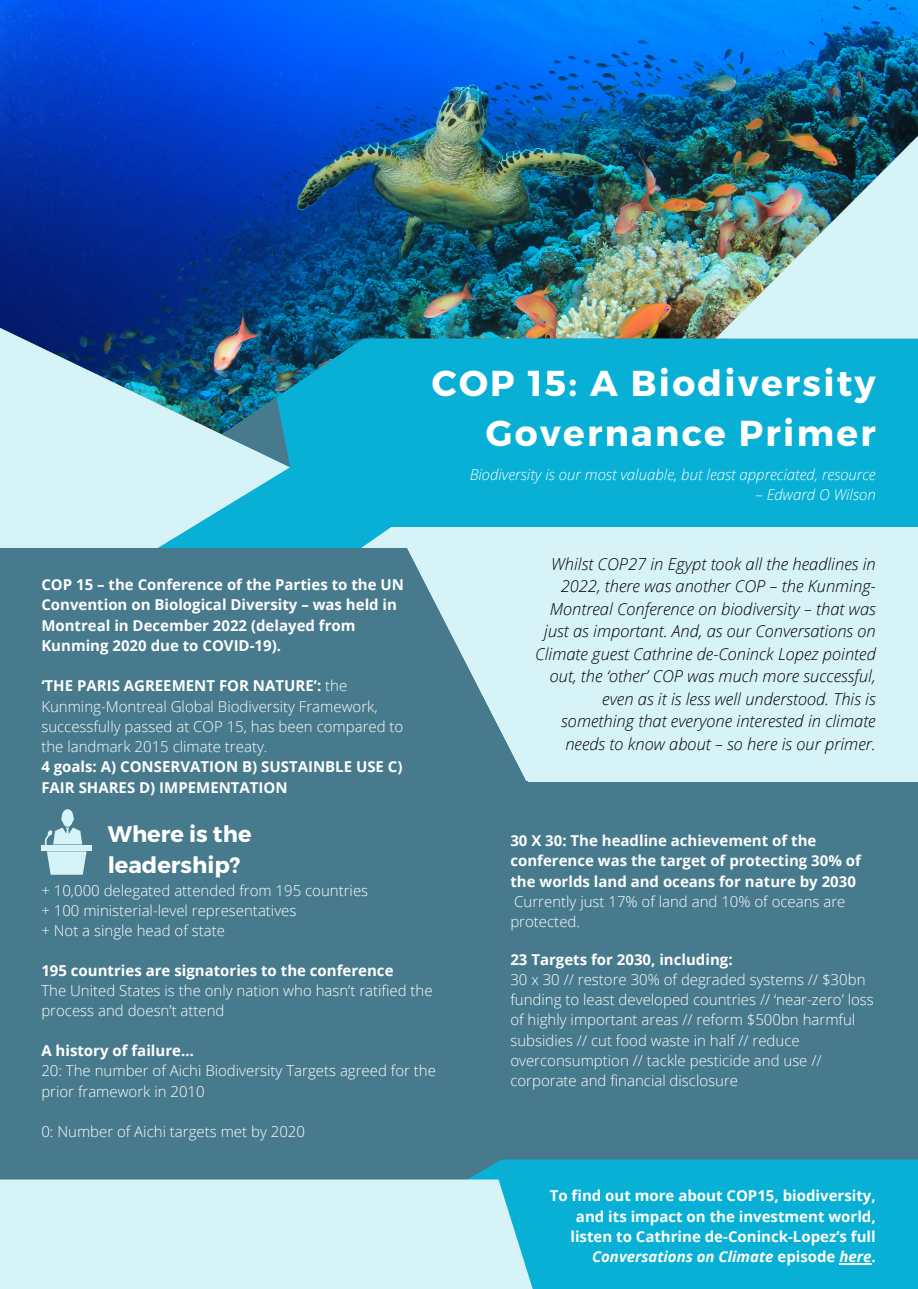
<style>
.page{position:relative;width:918px;height:1289px;background:#fff}
.page>*{position:absolute;margin:0;border:0;box-sizing:border-box;transform-origin:0 0}
.t1{font:700 36px "Montserrat";letter-spacing:.065em;color:#fff}
.t2{font:700 22.5px "Montserrat";color:#fff}
.t3{font:italic 300 16.5px/22.5px "Open Sans";color:#000;text-align:right}
.t4{font:300 15px/20.2px "Open Sans";color:#fff}
.t5{font:700 15px/20.2px "Open Sans";color:#fff}
.t6{font:italic 300 15px "Open Sans";color:#fff}
.s1{font-weight:700}
.s2{font-style:italic}
</style>
<div class="page">
<div style="left:0;top:0;width:918px;height:1288px;background:#477a8d"></div>
<img style="left:0;top:0;width:918px;height:338px">
<svg style="left:290px;top:338px;width:628px;height:210px;fill:#08b0d5"></svg>
<svg style="left:0;top:328px;width:290px;height:220px;fill:#d6f3f8"></svg>
<svg style="left:222px;top:397px;width:68px;height:70px"></svg>
<img style="left:715px;top:124px;width:203px;height:214px">
<svg style="left:361px;top:526px;width:130px;height:22px;fill:#d6f3f8"></svg>
<div style="left:382px;top:348px;width:536px;height:168px;background:#08b0d5"></div>
<div style="left:491px;top:526px;width:427px;height:255px;background:#d6f3f8"></div>
<svg style="left:407px;top:532px;width:204px;height:250px"></svg>
<div style="left:433px;top:1159px;width:485px;height:129px;background:#08b0d5"></div>
<svg style="left:433px;top:1159px;width:124px;height:20px"></svg>
<hr style="left:839px;top:1262px;width:32px;height:2px;background:#fff">
<div style="left:0;top:1179px;width:567px;height:109px;background:#d6f3f8"></div>
<svg style="left:47px;top:851px;width:40px;height:23px"></svg>
<div style="left:41px;top:845px;width:51px;height:5px;background:#d6f3f8"></div>
<svg style="left:45px;top:809px;width:37px;height:36px"></svg>
<p class="t5" style="left:41px;top:574px;width:364px">COP 15 – the Conference of the Parties to the UN Convention on Biological Diversity – was held in Montreal in December 2022 (delayed from Kunming 2020 due to COVID-19).</p>
<p class="t4" style="left:41px;top:675px;width:364px"><span class="s1">‘THE PARIS AGREEMENT FOR NATURE’:</span> the Kunming-Montreal Global Biodiversity Framework, successfully passed at COP 15, has been compared to the landmark 2015 climate treaty.</p>
<p class="t5" style="left:41px;top:756px;width:363px">4 goals: A) CONSERVATION B) SUSTAINBLE USE C)<br>FAIR SHARES D) IMPEMENTATION</p>
<p class="t2" style="left:108px;top:819px;width:145px">Where is the</p>
<p class="t2" style="left:108px;top:850px;width:134px">leadership?</p>
<p class="t4" style="left:41px;top:879px;width:328px">+ 10,000 delegated attended from 195 countries</p>
<p class="t4" style="left:41px;top:899px;width:257px">+ 100 ministerial-level representatives</p>
<p class="t4" style="left:41px;top:920px;width:185px">+ Not a single head of state</p>
<p class="t1" style="left:432px;top:360px;width:445px">COP 15: A Biodiversity</p>
<p class="t1" style="left:486px;top:409px;width:391px">Governance Primer</p>
<p class="t6" style="left:470px;top:463px;width:408px">Biodiversity is our most valuable, but least appreciated, resource</p>
<p class="t6" style="left:756px;top:484px;width:122px">– Edward O Wilson</p>
<p class="t3" style="left:535px;top:552px;width:342px">Whilst COP27 in Egypt took all the headlines in 2022, there was another COP – the Kunming-Montreal Conference on biodiversity – that was just as important. And, as our Conversations on Climate guest Cathrine de-Coninck Lopez pointed out, the ‘other’ COP was much more successful, even as it is less well understood. This is something that everyone interested in climate needs to know about – so here is our primer.</p>
<p class="t5" style="left:510px;top:830px;width:352px">30 X 30: The headline achievement of the conference was the target of protecting 30% of the worlds land and oceans for nature by 2030</p>
<p class="t4" style="left:510px;top:890px;width:337px">Currently just 17% of land and 10% of oceans are protected.</p>
<p class="t5" style="left:41px;top:959px;width:354px">195 countries are signatories to the conference</p>
<p class="t4" style="left:41px;top:980px;width:393px">The United States is the only nation who hasn’t ratified the process and doesn’t attend</p>
<p class="t5" style="left:41px;top:1040px;width:154px">A history of failure…</p>
<p class="t4" style="left:41px;top:1060px;width:396px">20: The number of Aichi Biodiversity Targets agreed for the prior framework in 2010</p>
<p class="t4" style="left:41px;top:1121px;width:265px">0: Number of Aichi targets met by 2020</p>
<p class="t5" style="left:510px;top:948px;width:224px">23 Targets for 2030, including:</p>
<p class="t4" style="left:510px;top:968px;width:365px">30 x 30 // restore 30% of degraded systems // $30bn funding to least developed countries // ‘near-zero’ loss of highly important areas // reform $500bn harmful subsidies // cut food waste in half // reduce overconsumption // tackle pesticide and use // corporate and financial disclosure</p>
<p class="t5" style="left:550px;top:1185px;width:327px;text-align:right">To find out more about COP15, biodiversity, and its impact on the investment world, listen to Cathrine de-Coninck-Lopez’s full <span class="s2">Conversations on Climate</span> episode <span class="s2">here</span>.</p>
</div>
